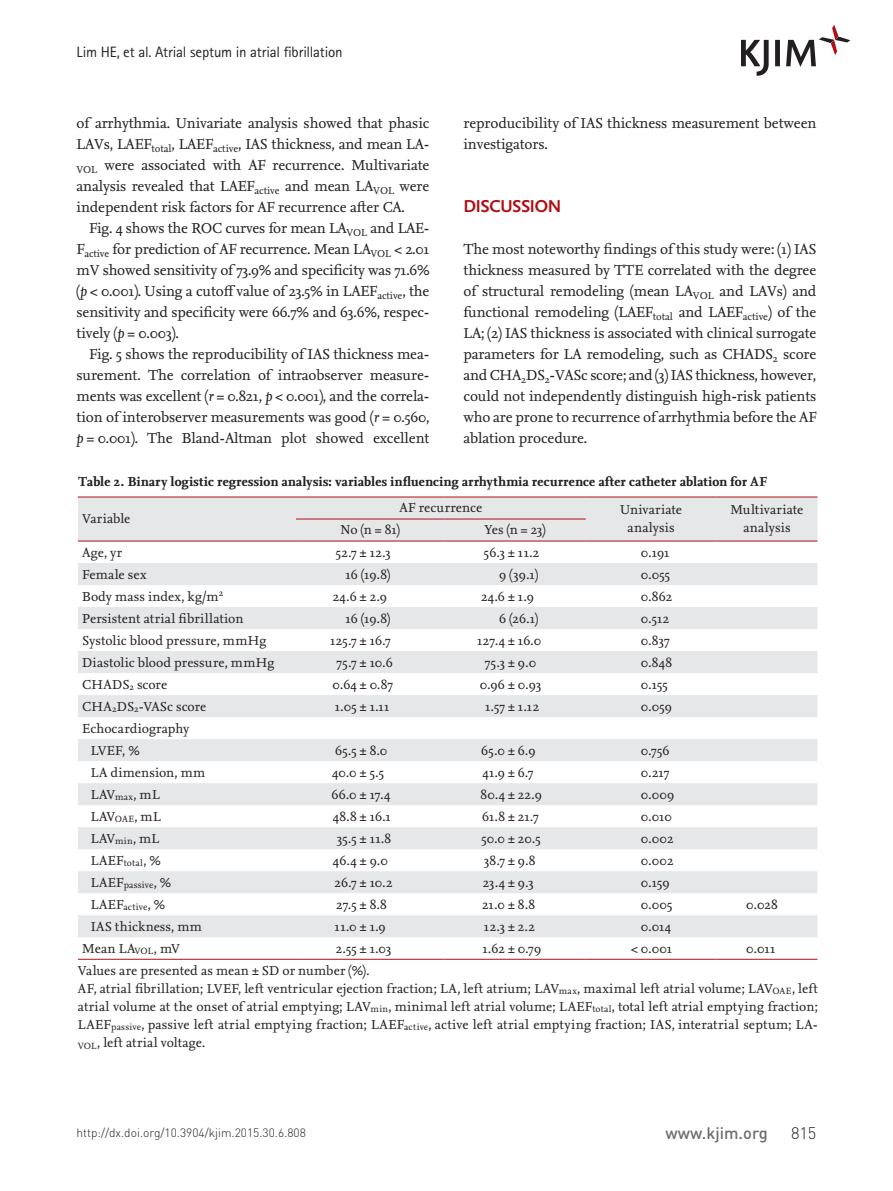
<style>
.page{position:relative;width:893px;height:1191px;background:#fff}
.page>*{position:absolute;margin:0;border:0;box-sizing:border-box;transform-origin:0 0}
.제목1{font:700 18px "Nexus Sans";letter-spacing:-.015em;color:#b00d15}
.t1{font:500 16.5px "DIN Pro";color:#6c6d70}
.t2{font:300 16.5px "DIN Pro";color:#231f20}
.들였쓰기_본문{font:15px/21px "Nexus Serif";letter-spacing:-.01em;color:#231f20;text-align:justify}
.제목밑본문{font:15px/21px "Nexus Serif";letter-spacing:-.01em;color:#231f20;text-align:justify}
.t3{font:15px "Rotis Sans Serif Std";letter-spacing:-.015em;color:#231f20}
.테이블{font:13.5px/18px "Nexus Serif";letter-spacing:.01em;color:#231f20;text-align:justify}
.테이블제목{font:700 13.5px "Nexus Serif";letter-spacing:.005em;color:#231f20}
.t4{font:300 12px "DIN Pro";color:#231f20}
.테이블-2{font:9.45px "Nexus Serif";letter-spacing:.015em;color:#231f20}
.s1{font-style:italic}
.s2{font-size:13.5px}
</style>
<div class="page">
<svg style="left:741px;top:25px;width:109px;height:51px"></svg>
<svg style="left:78px;top:497px;width:739px;height:440px;fill:#e6e7e9"></svg>
<hr style="left:78px;top:959px;width:218px;height:1px;background:#b00d15">
<hr style="left:296px;top:959px;width:148px;height:1px;background:#b00d15">
<hr style="left:444px;top:959px;width:142px;height:1px;background:#b00d15">
<hr style="left:586px;top:959px;width:130px;height:1px;background:#b00d15">
<hr style="left:716px;top:959px;width:101px;height:1px;background:#b00d15">
<hr style="left:78px;top:496px;width:218px;height:1px;background:#b00d15">
<hr style="left:78px;top:540px;width:218px;height:1px;background:#b00d15">
<hr style="left:296px;top:496px;width:148px;height:1px;background:#b00d15">
<hr style="left:444px;top:496px;width:142px;height:1px;background:#b00d15">
<hr style="left:586px;top:496px;width:130px;height:1px;background:#b00d15">
<hr style="left:716px;top:496px;width:101px;height:1px;background:#b00d15">
<hr style="left:586px;top:540px;width:130px;height:1px;background:#b00d15">
<hr style="left:716px;top:540px;width:101px;height:1px;background:#b00d15">
<hr style="left:296px;top:540px;width:148px;height:1px;background:#b00d15">
<hr style="left:444px;top:540px;width:142px;height:1px;background:#b00d15">
<hr style="left:296px;top:518px;width:148px;height:1px;background:#b00d15">
<hr style="left:444px;top:518px;width:142px;height:1px;background:#b00d15">
<p class="t3" style="left:77px;top:43px;width:268px">Lim HE, et al. Atrial septum in atrial fibrillation</p>
<p class="들였쓰기_본문" style="left:77px;top:112px;width:354px">of arrhythmia. Univariate analysis showed that phasic LAVs, LAEF<sub>total</sub>, LAEF<sub>active</sub>, IAS thickness, and mean LA-<sub>VOL</sub> were associated with AF recurrence. Multivariate analysis revealed that LAEF<sub>active</sub> and mean LA<sub>VOL</sub> were independent risk factors for AF recurrence after CA.</p>
<p class="들였쓰기_본문" style="left:77px;top:217px;width:355px;text-indent:13px">Fig. 4 shows the ROC curves for mean LA<sub>VOL</sub> and LAE-F<sub>active</sub> for prediction of AF recurrence. Mean LA<sub>VOL</sub> &lt; 2.01 mV showed sensitivity of 73.9% and specificity was 71.6% (<span class="s1">p</span> &lt; 0.001). Using a cutoff value of 23.5% in LAEF<sub>active</sub>, the sensitivity and specificity were 66.7% and 63.6%, respec&shy;tively (<span class="s1">p</span> = 0.003).</p>
<p class="들였쓰기_본문" style="left:77px;top:343px;width:354px;text-indent:13px">Fig. 5 shows the reproducibility of IAS thickness mea&shy;surement. The correlation of intraobserver measure&shy;ments was excellent (<span class="s1">r</span> = 0.821, <span class="s1">p</span> &lt; 0.001), and the correla&shy;tion of interobserver measurements was good (<span class="s1">r</span> = 0.560, <span class="s1">p</span> = 0.001). The Bland-Altman plot showed excellent</p>
<p class="들였쓰기_본문" style="left:463px;top:112px;width:354px">reproducibility of IAS thickness measurement between investigators.</p>
<p class="제목1" style="left:463px;top:194px;width:99px">DISCUSSION</p>
<p class="제목밑본문" style="left:463px;top:238px;width:354px">The most noteworthy findings of this study were: (1) IAS thickness measured by TTE correlated with the degree of structural remodeling (mean LA<sub>VOL</sub> and LAVs) and functional remodeling (LAEF<sub>total</sub> and LAEF<sub>active</sub>) of the LA; (2) IAS thickness is associated with clinical surrogate parameters for LA remodeling, such as CHADS<sub>2</sub> score and CHA<sub>2</sub>DS<sub>2</sub>-VASc score; and (3) IAS thickness, however, could not independently distinguish high-risk patients who are prone to recurrence of arrhythmia before the AF ablation procedure.</p>
<p class="테이블제목" style="left:78px;top:473px;width:690px">Table 2. Binary logistic regression analysis: variables influencing arrhythmia recurrence after catheter ablation for AF</p>
<p class="테이블" style="left:82px;top:510px;width:50px">Variable</p>
<p class="테이블" style="left:399px;top:499px;width:84px">AF recurrence</p>
<p class="테이블" style="left:620px;top:501px;width:64px">Univariate</p>
<p class="테이블" style="left:628px;top:519px;width:49px">analysis</p>
<p class="테이블" style="left:731px;top:501px;width:74px">Multivariate</p>
<p class="테이블" style="left:340px;top:521px;width:61px">No (n = 81)</p>
<p class="테이블" style="left:484px;top:521px;width:63px">Yes (n = 23)</p>
<p class="테이블" style="left:743px;top:519px;width:49px">analysis</p>
<p class="테이블" style="left:82px;top:543px;width:42px">Age, yr</p>
<p class="테이블" style="left:336px;top:543px;width:56px">52.7 ± 12.3</p>
<p class="테이블" style="left:484px;top:543px;width:57px">56.3 ± 11.2</p>
<p class="테이블" style="left:641px;top:543px;width:30px">0.191</p>
<p class="테이블" style="left:82px;top:565px;width:66px">Female sex</p>
<p class="테이블" style="left:346px;top:565px;width:46px">16 (19.8)</p>
<p class="테이블" style="left:499px;top:565px;width:40px">9 (39.1)</p>
<p class="테이블" style="left:641px;top:565px;width:31px">0.055</p>
<p class="테이블" style="left:82px;top:587px;width:143px">Body mass index, kg/m<sup>2</sup></p>
<p class="테이블" style="left:333px;top:587px;width:56px">24.6 ± 2.9</p>
<p class="테이블" style="left:481px;top:587px;width:54px">24.6 ± 1.9</p>
<p class="테이블" style="left:641px;top:587px;width:33px">0.862</p>
<p class="테이블" style="left:82px;top:609px;width:163px">Persistent atrial fibrillation</p>
<p class="테이블" style="left:346px;top:609px;width:46px">16 (19.8)</p>
<p class="테이블" style="left:499px;top:609px;width:40px">6 (26.1)</p>
<p class="테이블" style="left:641px;top:609px;width:30px">0.512</p>
<p class="테이블" style="left:82px;top:631px;width:186px">Systolic blood pressure, mmHg</p>
<p class="테이블" style="left:330px;top:631px;width:62px">125.7 ± 16.7</p>
<p class="테이블" style="left:477px;top:631px;width:66px">127.4 ± 16.0</p>
<p class="테이블" style="left:641px;top:631px;width:30px">0.837</p>
<p class="테이블" style="left:82px;top:653px;width:194px">Diastolic blood pressure, mmHg</p>
<p class="테이블" style="left:337px;top:653px;width:58px">75.7 ± 10.6</p>
<p class="테이블" style="left:485px;top:653px;width:53px">75.3 ± 9.0</p>
<p class="테이블" style="left:641px;top:653px;width:33px">0.848</p>
<p class="테이블" style="left:82px;top:675px;width:87px">CHADS<sub>2</sub> score</p>
<p class="테이블" style="left:332px;top:675px;width:62px">0.64 ± 0.87</p>
<p class="테이블" style="left:480px;top:675px;width:63px">0.96 ± 0.93</p>
<p class="테이블" style="left:641px;top:675px;width:28px">0.155</p>
<p class="테이블" style="left:82px;top:697px;width:126px">CHA<sub>2</sub>DS<sub>2</sub>-VASc score</p>
<p class="테이블" style="left:335px;top:697px;width:57px">1.05 ± 1.11</p>
<p class="테이블" style="left:485px;top:697px;width:55px">1.57 ± 1.12</p>
<p class="테이블" style="left:641px;top:697px;width:32px">0.059</p>
<p class="테이블" style="left:82px;top:719px;width:109px">Echocardiography</p>
<p class="테이블" style="left:91px;top:741px;width:50px">LVEF, %</p>
<p class="테이블" style="left:335px;top:741px;width:54px">65.5 ± 8.0</p>
<p class="테이블" style="left:481px;top:741px;width:56px">65.0 ± 6.9</p>
<p class="테이블" style="left:641px;top:741px;width:30px">0.756</p>
<p class="테이블" style="left:91px;top:763px;width:116px">LA dimension, mm</p>
<p class="테이블" style="left:332px;top:763px;width:53px">40.0 ± 5.5</p>
<p class="테이블" style="left:482px;top:763px;width:53px">41.9 ± 6.7</p>
<p class="테이블" style="left:641px;top:763px;width:30px">0.217</p>
<p class="테이블" style="left:91px;top:785px;width:71px">LAV<sub>max</sub>, mL</p>
<p class="테이블" style="left:332px;top:785px;width:60px">66.0 ± 17.4</p>
<p class="테이블" style="left:480px;top:785px;width:63px">80.4 ± 22.9</p>
<p class="테이블" style="left:641px;top:785px;width:35px">0.009</p>
<p class="테이블" style="left:91px;top:807px;width:72px">LAV<sub>OAE</sub>, mL</p>
<p class="테이블" style="left:333px;top:807px;width:60px">48.8 ± 16.1</p>
<p class="테이블" style="left:482px;top:807px;width:58px">61.8 ± 21.7</p>
<p class="테이블" style="left:641px;top:807px;width:32px">0.010</p>
<p class="테이블" style="left:91px;top:829px;width:70px">LAV<sub>min</sub>, mL</p>
<p class="테이블" style="left:337px;top:829px;width:56px">35.5 ± 11.8</p>
<p class="테이블" style="left:481px;top:829px;width:61px">50.0 ± 20.5</p>
<p class="테이블" style="left:641px;top:829px;width:34px">0.002</p>
<p class="테이블" style="left:91px;top:851px;width:72px">LAEF<sub>total</sub>, %</p>
<p class="테이블" style="left:333px;top:851px;width:56px">46.4 ± 9.0</p>
<p class="테이블" style="left:484px;top:851px;width:53px">38.7 ± 9.8</p>
<p class="테이블" style="left:641px;top:851px;width:34px">0.002</p>
<p class="테이블-2" style="left:91px;top:879px;width:82px"><span class="s2">LAEF</span>passive<span class="s2">, %</span></p>
<p class="테이블" style="left:334px;top:873px;width:60px">26.7 ± 10.2</p>
<p class="테이블" style="left:483px;top:873px;width:52px">23.4 ± 9.3</p>
<p class="테이블" style="left:641px;top:873px;width:30px">0.159</p>
<p class="테이블" style="left:91px;top:895px;width:76px">LAEF<sub>active</sub>, %</p>
<p class="테이블" style="left:336px;top:895px;width:52px">27.5 ± 8.8</p>
<p class="테이블" style="left:482px;top:895px;width:55px">21.0 ± 8.8</p>
<p class="테이블" style="left:641px;top:895px;width:33px">0.005</p>
<p class="테이블" style="left:746px;top:895px;width:33px">0.028</p>
<p class="테이블" style="left:91px;top:917px;width:113px">IAS thickness, mm</p>
<p class="테이블" style="left:335px;top:917px;width:52px">11.0 ± 1.9</p>
<p class="테이블" style="left:484px;top:917px;width:52px">12.3 ± 2.2</p>
<p class="테이블" style="left:641px;top:917px;width:32px">0.014</p>
<p class="테이블" style="left:82px;top:939px;width:99px">Mean LA<sub>VOL</sub>, mV</p>
<p class="테이블" style="left:336px;top:939px;width:57px">2.55 ± 1.03</p>
<p class="테이블" style="left:483px;top:939px;width:60px">1.62 ± 0.79</p>
<p class="테이블" style="left:631px;top:939px;width:43px">&lt; 0.001</p>
<p class="테이블" style="left:746px;top:939px;width:31px">0.011</p>
<p class="테이블" style="left:78px;top:961px;width:293px">Values are presented as mean ± SD or number (%).</p>
<p class="테이블" style="left:78px;top:979px;width:741px">AF, atrial fibrillation; LVEF, left ventricular ejection fraction; LA, left atrium; LAV<sub>max</sub>, maximal left atrial volume; LAV<sub>OAE</sub>, left atrial volume at the onset of atrial emptying; LAV<sub>min</sub>, minimal left atrial volume; LAEF<sub>total</sub>, total left atrial emptying fraction; LAEF<sub>passive</sub>, passive left atrial emptying fraction; LAEF<sub>active</sub>, active left atrial emptying fraction; IAS, interatrial septum; LA-<sub>VOL</sub>, left atrial voltage.</p>
<p class="t4" style="left:77px;top:1124px;width:231px">http://dx.doi.org/10.3904/kjim.2015.30.6.808</p>
<p class="t1" style="left:666px;top:1121px;width:104px">www.kjim.org</p>
<p class="t2" style="left:791px;top:1121px;width:27px">815</p>
</div>
